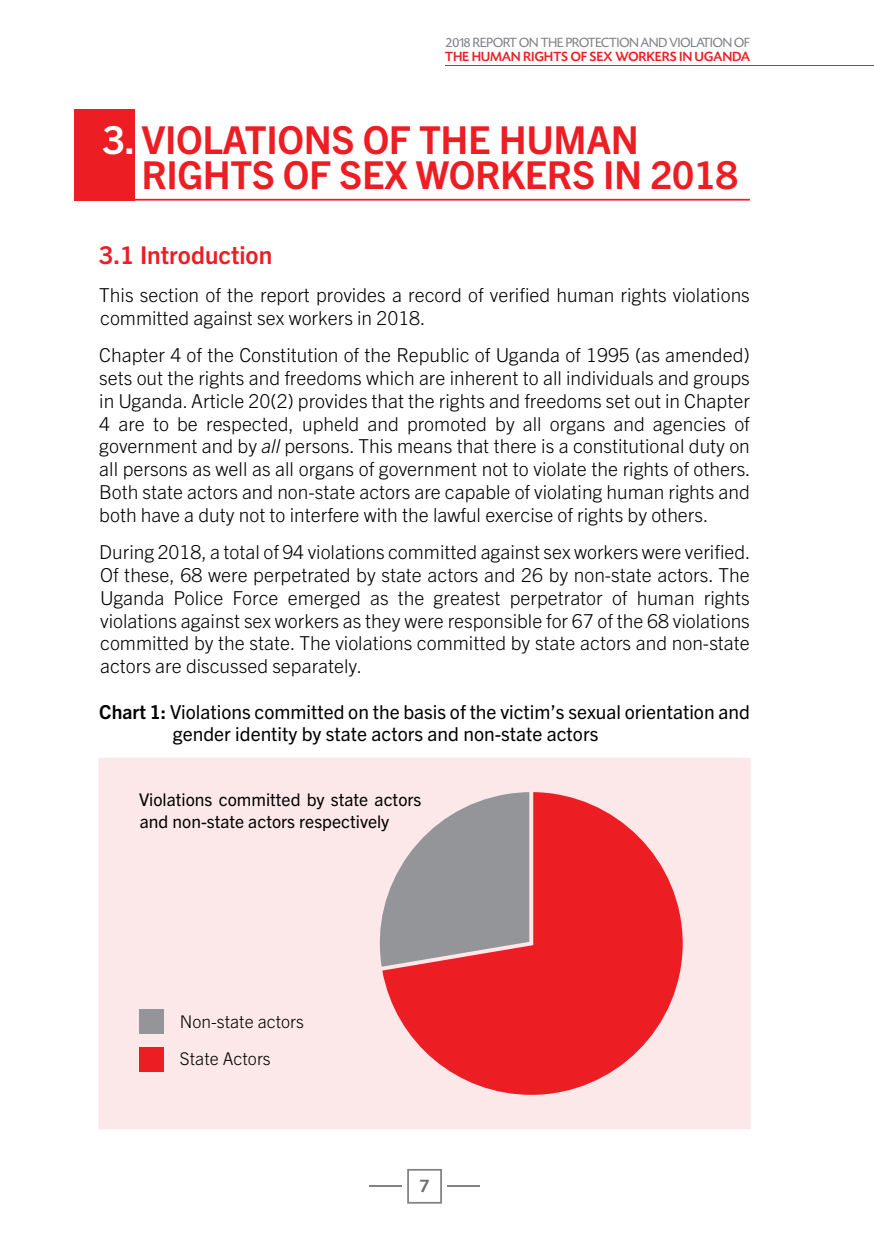
<style>
.page{position:relative;width:874px;height:1241px;background:#fff}
.page>*{position:absolute;margin:0;border:0;box-sizing:border-box;transform-origin:0 0}
.t1{font:700 38.5px/35px "Trade Gothic Next LT Pro";letter-spacing:-.01em;color:#ed1d24}
.t2{font:700 24.5px "Trade Gothic Next LT Pro";color:#ed1d24}
.t3{font:300 19.25px/22.8px "Trade Gothic Next LT Pro";color:#000;text-align:justify}
.t4{font:19.25px/22.8px "Trade Gothic Next LT Pro";color:#000}
.t5{font:500 19.25px "Today SHOP";color:#6d6e71}
.t6{font:17.5px/22.8px "Trade Gothic Next LT Pro";color:#000}
.t7{font:300 17.5px/37.6px "Trade Gothic Next LT Pro";color:#000}
.t8{font:14px "Today SHOP";letter-spacing:-.005em;color:#808285}
.t9{font:500 14px "Today SHOP";letter-spacing:.025em;color:#ed1d24}
.s1{color:#fff}
.s2{font-style:italic}
.s3{font-weight:700}
</style>
<div class="page">
<div style="left:407px;top:1168px;width:34px;height:35px;border:2px solid #808285"></div>
<hr style="left:369px;top:1185px;width:32px;height:1px;background:#808285">
<hr style="left:447px;top:1185px;width:32px;height:1px;background:#808285">
<hr style="left:445px;top:65px;width:428px;height:1px;background:#ed1d24">
<div style="left:98px;top:757px;width:652px;height:372px;background:#fde8e9"></div>
<div style="left:74px;top:109px;width:60px;height:91px;background:#ed1d24"></div>
<hr style="left:74px;top:199px;width:675px;height:1px;background:#ed1d24">
<svg style="left:382px;top:792px;width:300px;height:302px;fill:#ed1d24"></svg>
<svg style="left:379px;top:792px;width:150px;height:174px"></svg>
<div style="left:139px;top:1008px;width:25px;height:25px;background:#939598"></div>
<div style="left:139px;top:1046px;width:25px;height:25px;background:#ed1d24"></div>
<p class="t8" style="left:445px;top:35px;width:305px">2018 REPORT ON THE PROTECTION AND VIOLATION OF</p>
<p class="t9" style="left:445px;top:49px;width:306px">THE HUMAN RIGHTS OF SEX WORKERS IN UGANDA</p>
<h1 class="t1" style="left:141px;top:120px;width:597px;text-indent:-38px"><span class="s1">3.</span> VIOLATIONS OF THE HUMAN<br>RIGHTS OF SEX WORKERS IN 2018</h1>
<p class="t2" style="left:99px;top:238px;width:174px">3.1 Introduction</p>
<p class="t3" style="left:99px;top:282px;width:651px">This section of the report provides a record of verified human rights violations committed against sex workers in 2018.</p>
<p class="t3" style="left:99px;top:342px;width:652px">Chapter 4 of the Constitution of the Republic of Uganda of 1995 (as amended) sets out the rights and freedoms which are inherent to all individuals and groups in Uganda. Article 20(2) provides that the rights and freedoms set out in Chapter 4 are to be respected, upheld and promoted by all organs and agencies of government and by <span class="s2">all</span> persons. This means that there is a constitutional duty on all persons as well as all organs of government not to violate the rights of others.<br>Both state actors and non-state actors are capable of violating human rights and both have a duty not to interfere with the lawful exercise of rights by others.</p>
<p class="t3" style="left:99px;top:539px;width:652px">During 2018, a total of 94 violations committed against sex workers were verified.<br>Of these, 68 were perpetrated by state actors and 26 by non-state actors. The Uganda Police Force emerged as the greatest perpetrator of human rights violations against sex workers as they were responsible for 67 of the 68 violations committed by the state. The violations committed by state actors and non-state actors are discussed separately.</p>
<p class="t4" style="left:173px;top:699px;width:578px;text-indent:-73px"><span class="s3">Chart 1:</span> Violations committed on the basis of the victim’s sexual orientation and gender identity by state actors and non-state actors</p>
<p class="t6" style="left:139px;top:786px;width:284px">Violations committed by state actors and non-state actors respectively</p>
<p class="t7" style="left:180px;top:1001px;width:125px">Non-state actors<br>State Actors</p>
<p class="t5" style="left:420px;top:1175px;width:11px">7</p>
</div>
